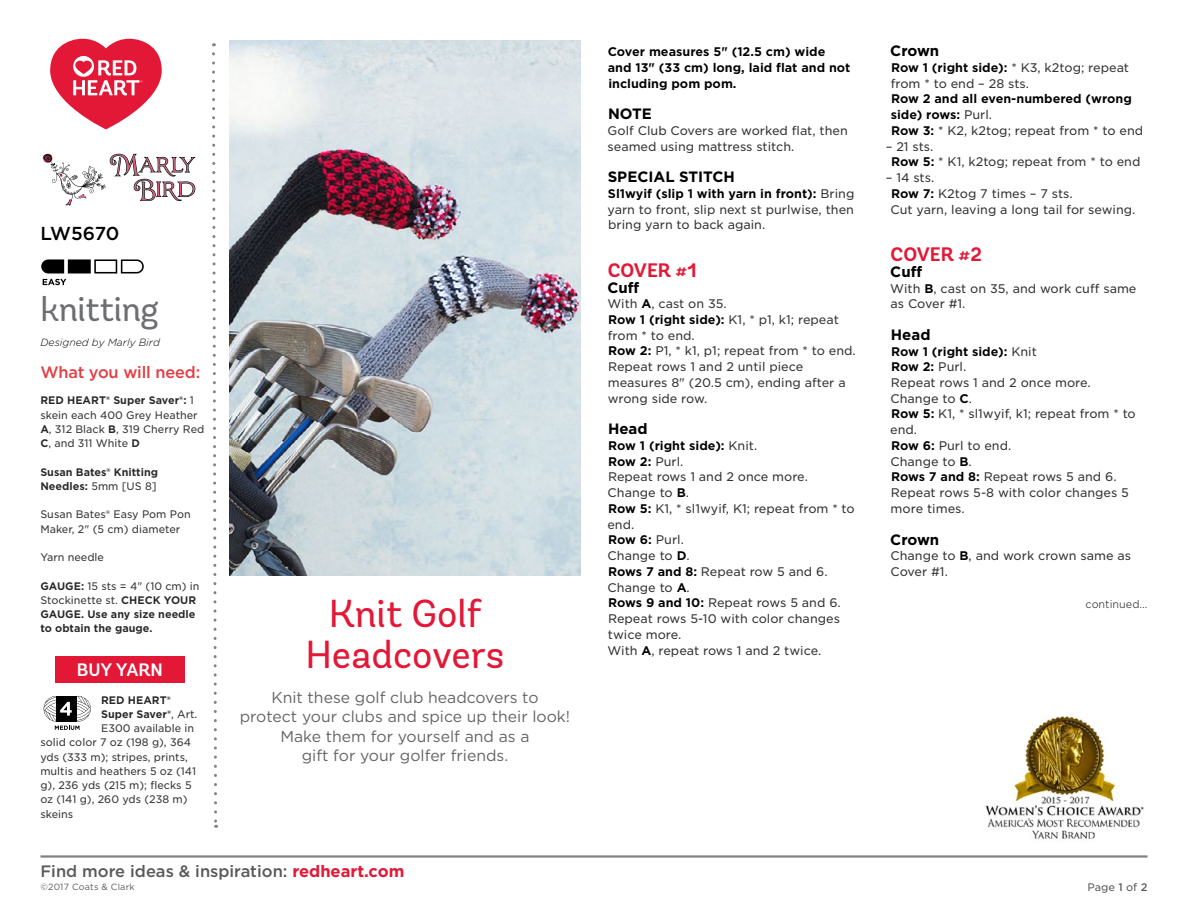
<style>
.page{position:relative;width:1188px;height:918px;background:#fff}
.page>*{position:absolute;margin:0;border:0;box-sizing:border-box;transform-origin:0 0}
.t1{font:39px/41.2px "Andes Rounded";color:#e31837;text-align:center}
.t2{font:34.5px "Andes Rounded";letter-spacing:-.01em;color:#6d6e71}
.t3{font:700 19.5px "Andes Rounded";color:#e31837}
.t4{font:500 18.75px "Gotham";letter-spacing:-.02em;color:#000}
.t5{font:600 18px "Andes Rounded";color:#fff}
.t6{font:500 16.5px "Gotham";color:#58595b}
.t7{font:500 16.5px "Gotham";letter-spacing:-.01em;color:#e53d44}
.t8{font:15.75px/19.5px "Gotham";color:#636466;text-align:center}
.t9{font:700 15px "Gotham";color:#000}
.t10{font:12px/15.8px "Gotham S Sm";color:#333334}
.t11{font:700 12px/15.8px "Gotham S Sm";color:#000}
.t12{font:10.5px/14.2px "Gotham S Sm";color:#333334}
.t13{font:700 10.5px/14.2px "Gotham S Sm";color:#292829}
.t14{font:italic 300 10.5px "Gotham Rounded";color:#000}
.t15{font:300 10.5px "Gotham S Sm";color:#333334}
.t16{font:10.5px "Gotham S Sm";color:#58595b}
.t17{font:9px "Gotham";letter-spacing:.02em;color:#58595b}
.s1{font-weight:700;color:#292829}
.s2{font-weight:400;color:#333334}
.s3{font-weight:700;color:#000}
.s4{font-weight:700;color:#e31837}
.s5{font-weight:500}
</style>
<div class="page">
<hr style="left:40px;top:855px;width:1108px;height:3px;background:#808285">
<svg style="left:120px;top:259px;width:24px;height:15px"></svg>
<div style="left:94px;top:259px;width:23px;height:14px;background:#fff;border:2px solid #000"></div>
<div style="left:68px;top:259px;width:23px;height:14px;background:#000;border:2px solid #000"></div>
<svg style="left:41px;top:259px;width:25px;height:26px"></svg>
<svg style="left:212px;top:43px;width:6px;height:785px"></svg>
<div style="left:55px;top:656px;width:130px;height:27px;background:#e31837"></div>
<svg style="left:44px;top:696px;width:47px;height:34px"></svg>
<img style="left:230px;top:40px;width:350px;height:536px">
<img style="left:985px;top:715px;width:159px;height:124px">
<svg style="left:50px;top:39px;width:112px;height:90px"></svg>
<svg style="left:42px;top:153px;width:153px;height:53px"></svg>
<h3 class="t4" style="left:40px;top:222px;width:80px">LW5670</h3>
<h2 class="t2" style="left:40px;top:288px;width:120px">knitting</h2>
<p class="t14" style="left:40px;top:335px;width:121px">Designed by Marly Bird</p>
<h3 class="t7" style="left:40px;top:361px;width:161px">What you will need:</h3>
<p class="t12" style="left:40px;top:393px;width:165px"><span class="s1">RED HEART® Super Saver®:</span> 1 skein each 400 Grey Heather<br><span class="s1">A</span>, 312 Black <span class="s1">B</span>, 319 Cherry Red<br><span class="s1">C</span>, and 311 White <span class="s1">D</span></p>
<p class="t13" style="left:40px;top:465px;width:119px">Susan Bates® Knitting<br>Needles: <span class="s2">5mm [US 8]</span></p>
<p class="t12" style="left:40px;top:507px;width:152px">Susan Bates® Easy Pom Pon<br>Maker, 2" (5 cm) diameter</p>
<p class="t12" style="left:40px;top:550px;width:65px">Yarn needle</p>
<p class="t13" style="left:40px;top:579px;width:161px">GAUGE: <span class="s2">15 sts = 4" (10 cm) in<br>Stockinette st.</span> CHECK YOUR<br>GAUGE. Use any size needle to obtain the gauge.</p>
<h3 class="t5" style="left:77px;top:658px;width:87px">BUY YARN</h3>
<p class="t13" style="left:101px;top:693px;width:71px">RED HEART®</p>
<p class="t13" style="left:101px;top:707px;width:98px">Super Saver®<span class="s2">, Art.</span></p>
<p class="t12" style="left:101px;top:721px;width:95px">E300 available in</p>
<p class="t12" style="left:40px;top:735px;width:152px">solid color 7 oz (198 g), 364</p>
<p class="t12" style="left:40px;top:749px;width:149px">yds (333 m); stripes, prints,</p>
<p class="t12" style="left:40px;top:764px;width:157px">multis and heathers 5 oz (141</p>
<p class="t12" style="left:40px;top:778px;width:153px">g), 236 yds (215 m); flecks 5</p>
<p class="t12" style="left:40px;top:792px;width:149px">oz (141 g), 260 yds (238 m)</p>
<p class="t12" style="left:40px;top:806px;width:34px">skeins</p>
<h1 class="t1" style="left:306px;top:593px;width:200px">Knit Golf<br>Headcovers</h1>
<h3 class="t8" style="left:240px;top:687px;width:332px">Knit these golf club headcovers to<br>protect your clubs and spice up their look!<br>Make them for yourself and as a<br>gift for your golfer friends.</h3>
<p class="t11" style="left:608px;top:44px;width:244px">Cover measures 5" (12.5 cm) wide and 13" (33 cm) long, laid flat and not including pom pom.</p>
<p class="t9" style="left:608px;top:104px;width:45px">NOTE</p>
<p class="t10" style="left:608px;top:122px;width:242px">Golf Club Covers are worked flat, then seamed using mattress stitch.</p>
<p class="t9" style="left:608px;top:167px;width:129px">SPECIAL STITCH</p>
<p class="t10" style="left:608px;top:185px;width:248px;text-align:justify"><span class="s3">Sl1wyif (slip 1 with yarn in front):</span> Bring yarn to front, slip next st purlwise, then bring yarn to back again.</p>
<h3 class="t3" style="left:608px;top:258px;width:91px">COVER #1</h3>
<p class="t9" style="left:607px;top:277px;width:33px">Cuff</p>
<p class="t10" style="left:607px;top:296px;width:250px">With <span class="s3">A</span>, cast on 35.<br><span class="s3">Row 1 (right side):</span> K1, * p1, k1; repeat from * to end.<br><span class="s3">Row 2:</span> P1, * k1, p1; repeat from * to end.<br>Repeat rows 1 and 2 until piece measures 8" (20.5 cm), ending after a wrong side row.</p>
<p class="t9" style="left:608px;top:419px;width:41px">Head</p>
<p class="t10" style="left:607px;top:437px;width:249px"><span class="s3">Row 1 (right side):</span> Knit.<br><span class="s3">Row 2:</span> Purl.<br>Repeat rows 1 and 2 once more.<br>Change to <span class="s3">B</span>.<br><span class="s3">Row 5:</span> K1, * sl1wyif, K1; repeat from * to end.<br><span class="s3">Row 6:</span> Purl.<br>Change to <span class="s3">D</span>.<br><span class="s3">Rows 7 and 8:</span> Repeat row 5 and 6.<br>Change to <span class="s3">A</span>.<br><span class="s3">Rows 9 and 10:</span> Repeat rows 5 and 6.<br>Repeat rows 5-10 with color changes twice more.<br>With <span class="s3">A</span>, repeat rows 1 and 2 twice.</p>
<p class="t9" style="left:890px;top:41px;width:50px">Crown</p>
<p class="t10" style="left:891px;top:59px;width:240px"><span class="s3">Row 1 (right side):</span> * K3, k2tog; repeat from * to end – 28 sts.</p>
<p class="t11" style="left:891px;top:91px;width:254px">Row 2 and all even-numbered (wrong side) rows: <span class="s2">Purl.<br></span>Row 3: <span class="s2">* K2, k2tog; repeat from * to end</span></p>
<p class="t10" style="left:891px;top:138px;width:251px;text-indent:-5px">– 21 sts.<br><span class="s3">Row 5:</span> * K1, k2tog; repeat from * to end</p>
<p class="t10" style="left:890px;top:170px;width:247px;text-indent:-5px">– 14 sts.<br><span class="s3">Row 7:</span> K2tog 7 times – 7 sts.<br>Cut yarn, leaving a long tail for sewing.</p>
<h3 class="t3" style="left:891px;top:242px;width:93px">COVER #2</h3>
<p class="t9" style="left:890px;top:261px;width:33px">Cuff</p>
<p class="t10" style="left:890px;top:280px;width:248px">With <span class="s3">B</span>, cast on 35, and work cuff same as Cover #1.</p>
<p class="t9" style="left:891px;top:324px;width:41px">Head</p>
<p class="t10" style="left:890px;top:343px;width:247px"><span class="s3">Row 1 (right side):</span> Knit<br><span class="s3">Row 2:</span> Purl.<br>Repeat rows 1 and 2 once more.<br>Change to <span class="s3">C</span>.<br><span class="s3">Row 5:</span> K1, * sl1wyif, k1; repeat from * to end.<br><span class="s3">Row 6:</span> Purl to end.<br>Change to <span class="s3">B</span>.<br><span class="s3">Rows 7 and 8:</span> Repeat rows 5 and 6.<br>Repeat rows 5-8 with color changes 5 more times.</p>
<p class="t9" style="left:890px;top:529px;width:50px">Crown</p>
<p class="t10" style="left:890px;top:548px;width:242px">Change to <span class="s3">B</span>, and work crown same as<br>Cover #1.</p>
<p class="t15" style="left:1086px;top:597px;width:63px">continued...</p>
<h3 class="t6" style="left:40px;top:860px;width:365px">Find more ideas &amp; inspiration: <span class="s4">redheart.com</span></h3>
<p class="t17" style="left:40px;top:882px;width:96px">©2017 Coats &amp; Clark</p>
<p class="t16" style="left:1087px;top:880px;width:62px">Page <span class="s5">1</span> of <span class="s5">2</span></p>
</div>
